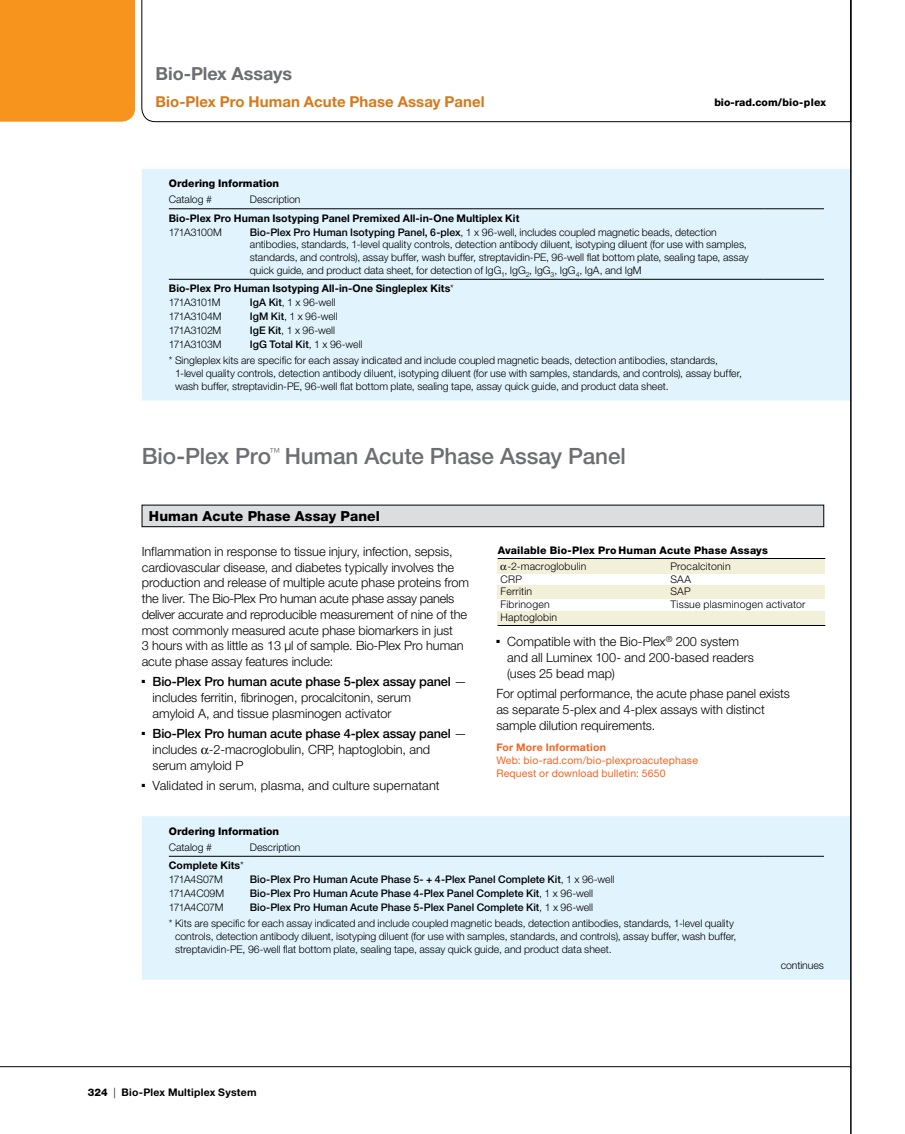
<style>
.page{position:relative;width:905px;height:1134px;background:#fff}
.page>*{position:absolute;margin:0;border:0;box-sizing:border-box;transform-origin:0 0}
.t1{font:500 22.5px "Helvetica Neue LT Std";letter-spacing:-.005em;color:#6d6e71}
.t2{font:700 18px "Helvetica Neue LT Std";letter-spacing:-.005em;color:#6d6e71}
.t3{font:700 15px "Helvetica Neue LT Std";letter-spacing:.005em;color:#d5791a}
.t4{font:800 13.8px "Helvetica Neue LT Std";letter-spacing:.01em;color:#000}
.t5{font:300 12.75px/15.8px "Helvetica Neue LT Std";letter-spacing:-.005em;color:#000}
.t6{font:300 10.5px/12.8px "Helvetica Neue LT Std";color:#000}
.t7{font:700 10.5px/14px "Helvetica Neue LT Std";letter-spacing:.01em;color:#000}
.t8{font:500 10.5px "Helvetica Neue LT Std";color:#000}
.t9{font:800 10.5px "Helvetica Neue LT Std";letter-spacing:.005em;color:#000}
.t10{font:300 10.5px/12.8px "Helvetica Neue LT Std";letter-spacing:.02em;color:#000}
.t11{font:10.5px/12.8px "Helvetica Neue LT Std";letter-spacing:.01em;color:#f26522}
.t12{font:300 10.5px "Helvetica Neue LT Std";letter-spacing:-.05em;color:#000}
.t13{font:700 10.5px "Helvetica Neue LT Std";letter-spacing:.02em;color:#f26522}
.t14{font:300 10.5px "Helvetica Neue LT Std";letter-spacing:-.03em;color:#000}
.s1{font-weight:500}
.s2{font-weight:300}
.s3{font-weight:800}
</style>
<div class="page">
<div style="left:142px;top:169px;width:708px;height:232px;background:#e1f4fd"></div>
<hr style="left:169px;top:209px;width:81px;height:1px;background:#000">
<hr style="left:250px;top:209px;width:513px;height:1px;background:#000">
<hr style="left:763px;top:209px;width:61px;height:1px;background:#000">
<hr style="left:169px;top:279px;width:81px;height:1px;background:#000">
<hr style="left:250px;top:279px;width:513px;height:1px;background:#000">
<hr style="left:763px;top:279px;width:61px;height:1px;background:#000">
<div style="left:142px;top:816px;width:708px;height:164px;background:#e1f4fd"></div>
<hr style="left:169px;top:856px;width:81px;height:1px;background:#000">
<hr style="left:250px;top:856px;width:513px;height:1px;background:#000">
<hr style="left:763px;top:856px;width:61px;height:1px;background:#000">
<hr style="left:0;top:1066px;width:850px;height:1px;background:#000">
<div style="left:0;top:0;width:135px;height:122px;background:#f7941e"></div>
<svg style="left:141px;top:0;width:709px;height:122px"></svg>
<hr style="left:850px;top:0;width:1px;height:1134px;background:#000">
<div style="left:142px;top:505px;width:681px;height:22px;background:#dcddde"></div>
<div style="left:142px;top:505px;width:682px;height:22px;border:1px solid #000"></div>
<div style="left:497px;top:559px;width:328px;height:14px;background:#f3f0da"></div>
<div style="left:497px;top:586px;width:328px;height:13px;background:#f3f0da"></div>
<div style="left:497px;top:611px;width:328px;height:14px;background:#f3f0da"></div>
<hr style="left:497px;top:558px;width:328px;height:1px;background:#000">
<hr style="left:497px;top:625px;width:328px;height:1px;background:#000">
<h2 class="t2" style="left:155px;top:62px;width:138px">Bio-Plex Assays</h2>
<h3 class="t3" style="left:155px;top:92px;width:330px">Bio-Plex Pro Human Acute Phase Assay Panel</h3>
<p class="t9" style="left:714px;top:96px;width:113px">bio-rad.com/bio-plex</p>
<p class="t9" style="left:169px;top:177px;width:112px">Ordering Information</p>
<p class="t6" style="left:169px;top:193px;width:45px">Catalog #</p>
<p class="t6" style="left:250px;top:193px;width:52px">Description</p>
<p class="t7" style="left:169px;top:211px;width:352px">Bio-Plex Pro Human Isotyping Panel Premixed All-in-One Multiplex Kit</p>
<p class="t12" style="left:169px;top:225px;width:55px">171A3100M</p>
<p class="t6" style="left:250px;top:225px;width:500px"><span class="s1">Bio-Plex Pro Human Isotyping Panel, 6-plex</span>, 1 x 96-well, includes coupled magnetic beads, detection antibodies, standards, 1-level quality controls, detection antibody diluent, isotyping diluent (for use with samples, standards, and controls), assay buffer, wash buffer, streptavidin-PE, 96-well flat bottom plate, sealing tape, assay quick guide, and product data sheet, for detection of IgG<sub>1</sub>, IgG<sub>2</sub>, IgG<sub>3</sub>, IgG<sub>4</sub>, IgA, and IgM</p>
<p class="t7" style="left:169px;top:281px;width:286px">Bio-Plex Pro Human Isotyping All-in-One Singleplex Kits<span class="s2">*<br>171A3101M</span></p>
<p class="t6" style="left:250px;top:296px;width:87px"><span class="s1">IgA Kit</span>, 1 x 96-well</p>
<p class="t12" style="left:169px;top:310px;width:54px">171A3104M</p>
<p class="t6" style="left:250px;top:310px;width:89px"><span class="s1">IgM Kit</span>, 1 x 96-well</p>
<p class="t12" style="left:169px;top:324px;width:54px">171A3102M</p>
<p class="t6" style="left:250px;top:324px;width:87px"><span class="s1">IgE Kit</span>, 1 x 96-well</p>
<p class="t12" style="left:169px;top:338px;width:54px">171A3103M</p>
<p class="t6" style="left:169px;top:336px;width:550px;line-height:16.2px;text-indent:81px"><span class="s1">IgG Total Kit</span>, 1 x 96-well<br>* Singleplex kits are specific for each assay indicated and include coupled magnetic beads, detection antibodies, standards,</p>
<p class="t6" style="left:175px;top:367px;width:568px">1-level quality controls, detection antibody diluent, isotyping diluent (for use with samples, standards, and controls), assay buffer, wash buffer, streptavidin-PE, 96-well flat bottom plate, sealing tape, assay quick guide, and product data sheet.</p>
<h1 class="t1" style="left:142px;top:443px;width:485px">Bio-Plex Pro<sup>™</sup> Human Acute Phase Assay Panel</h1>
<h3 class="t4" style="left:149px;top:508px;width:232px">Human Acute Phase Assay Panel</h3>
<p class="t5" style="left:142px;top:543px;width:329px">Inflammation in response to tissue injury, infection, sepsis, cardiovascular disease, and diabetes typically involves the production and release of multiple acute phase proteins from the liver. The Bio-Plex Pro human acute phase assay panels deliver accurate and reproducible measurement of nine of the most commonly measured acute phase biomarkers in just<br>3 hours with as little as 13 µl of sample. Bio-Plex Pro human acute phase assay features include:</p>
<p class="t5" style="left:153px;top:674px;width:316px;text-indent:-11px">■ <span class="s1">Bio-Plex Pro human acute phase 5-plex assay panel</span> — includes ferritin, fibrinogen, procalcitonin, serum<br>amyloid A, and tissue plasminogen activator</p>
<p class="t5" style="left:153px;top:725px;width:316px;text-indent:-11px">■ <span class="s1">Bio-Plex Pro human acute phase 4-plex assay panel</span> — includes -2-macroglobulin, CRP, haptoglobin, and serum amyloid P</p>
<p class="t5" style="left:142px;top:777px;width:299px">■ Validated in serum, plasma, and culture supernatant</p>
<p class="t9" style="left:497px;top:544px;width:272px">Available Bio-Plex Pro Human Acute Phase Assays</p>
<p class="t10" style="left:500px;top:559px;width:87px;text-indent:7px">-2-macroglobulin<br>CRP<br>Ferritin<br>Fibrinogen<br>Haptoglobin</p>
<p class="t10" style="left:670px;top:559px;width:137px">Procalcitonin<br>SAA<br>SAP<br>Tissue plasminogen activator</p>
<p class="t5" style="left:507px;top:634px;width:248px;text-indent:-11px">■ Compatible with the Bio-Plex<sup>®</sup> 200 system and all Luminex 100- and 200-based readers (uses 25 bead map)</p>
<p class="t5" style="left:496px;top:686px;width:295px">For optimal performance, the acute phase panel exists as separate 5-plex and 4-plex assays with distinct sample dilution requirements.</p>
<p class="t13" style="left:496px;top:741px;width:111px">For More Information</p>
<p class="t11" style="left:496px;top:754px;width:203px">Web: bio-rad.com/bio-plexproacutephase<br>Request or download bulletin: 5650</p>
<p class="t9" style="left:169px;top:825px;width:112px">Ordering Information</p>
<p class="t6" style="left:169px;top:840px;width:45px">Catalog #</p>
<p class="t6" style="left:250px;top:840px;width:52px">Description</p>
<p class="t7" style="left:169px;top:858px;width:76px">Complete Kits<span class="s2">*<br>171A4S07M</span></p>
<p class="t8" style="left:250px;top:873px;width:366px">Bio-Plex Pro Human Acute Phase 5- + 4-Plex Panel Complete Kit<span class="s2">, 1 x 96-well</span></p>
<p class="t6" style="left:169px;top:887px;width:57px">171A4C09M</p>
<p class="t8" style="left:250px;top:887px;width:344px">Bio-Plex Pro Human Acute Phase 4-Plex Panel Complete Kit<span class="s2">, 1 x 96-well</span></p>
<p class="t14" style="left:169px;top:901px;width:56px">171A4C07M</p>
<p class="t6" style="left:169px;top:899px;width:566px;line-height:16.2px;text-indent:81px"><span class="s1">Bio-Plex Pro Human Acute Phase 5-Plex Panel Complete Kit</span>, 1 x 96-well<br>* Kits are specific for each assay indicated and include coupled magnetic beads, detection antibodies, standards, 1-level quality</p>
<p class="t6" style="left:175px;top:930px;width:563px">controls, detection antibody diluent, isotyping diluent (for use with samples, standards, and controls), assay buffer, wash buffer, streptavidin-PE, 96-well flat bottom plate, sealing tape, assay quick guide, and product data sheet.</p>
<p class="t6" style="left:780px;top:959px;width:45px">continues</p>
<p class="t7" style="left:88px;top:1086px;width:170px"><span class="s3">324</span> <span class="s2">|</span> Bio-Plex Multiplex System</p>
</div>
